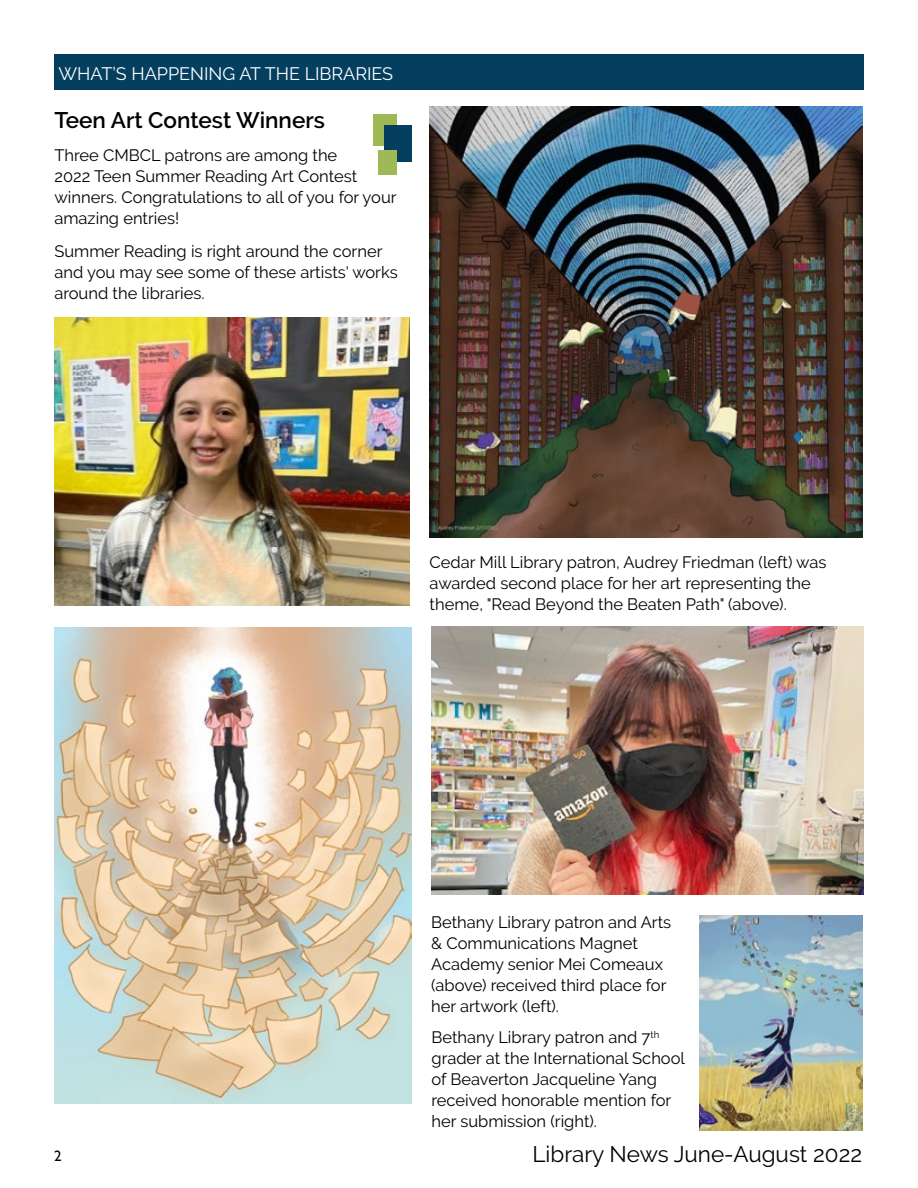
<style>
.page{position:relative;width:918px;height:1188px;background:#fff}
.page>*{position:absolute;margin:0;border:0;box-sizing:border-box;transform-origin:0 0}
.t1{font:22.5px "Raleway";color:#000}
.t2{font:600 22.5px "Raleway";color:#000}
.t3{font:18px "Raleway";color:#fff}
.t4{font:16.5px/21px "Raleway";color:#000}
.t5{font:15px "Gill Sans";color:#000}
</style>
<div class="page">
<img style="left:54px;top:318px;width:356px;height:288px">
<img style="left:431px;top:626px;width:433px;height:269px">
<img style="left:430px;top:107px;width:432px;height:431px">
<img style="left:700px;top:916px;width:162px;height:215px">
<img style="left:54px;top:627px;width:358px;height:477px">
<div style="left:54px;top:54px;width:810px;height:36px;background:#053f60"></div>
<div style="left:373px;top:114px;width:23px;height:32px;background:#a0b957"></div>
<div style="left:384px;top:126px;width:28px;height:36px;background:#053f60"></div>
<div style="left:378px;top:150px;width:19px;height:24px;background:#a0b957"></div>
<p class="t3" style="left:58px;top:64px;width:336px">WHAT’S HAPPENING AT THE LIBRARIES</p>
<h1 class="t2" style="left:54px;top:107px;width:272px">Teen Art Contest Winners</h1>
<p class="t4" style="left:54px;top:144px;width:344px">Three CMBCL patrons are among the<br>2022 Teen Summer Reading Art Contest winners. Congratulations to all of you for your amazing entries!</p>
<p class="t4" style="left:54px;top:240px;width:345px">Summer Reading is right around the corner and you may see some of these artists' works around the libraries.</p>
<p class="t4" style="left:430px;top:552px;width:398px">Cedar Mill Library patron, Audrey Friedman (left) was awarded second place for her art representing the theme, "Read Beyond the Beaten Path" (above).</p>
<p class="t4" style="left:431px;top:911px;width:242px">Bethany Library patron and Arts &amp; Communications Magnet<br>Academy senior Mei Comeaux (above) received third place for her artwork (left).</p>
<p class="t4" style="left:431px;top:1027px;width:255px">Bethany Library patron and 7<sup>th </sup>grader at the International School of Beaverton Jacqueline Yang received honorable mention for her submission (right).</p>
<p class="t5" style="left:54px;top:1147px;width:9px">2</p>
<h1 class="t1" style="left:532px;top:1141px;width:331px">Library News June-August 2022</h1>
</div>
